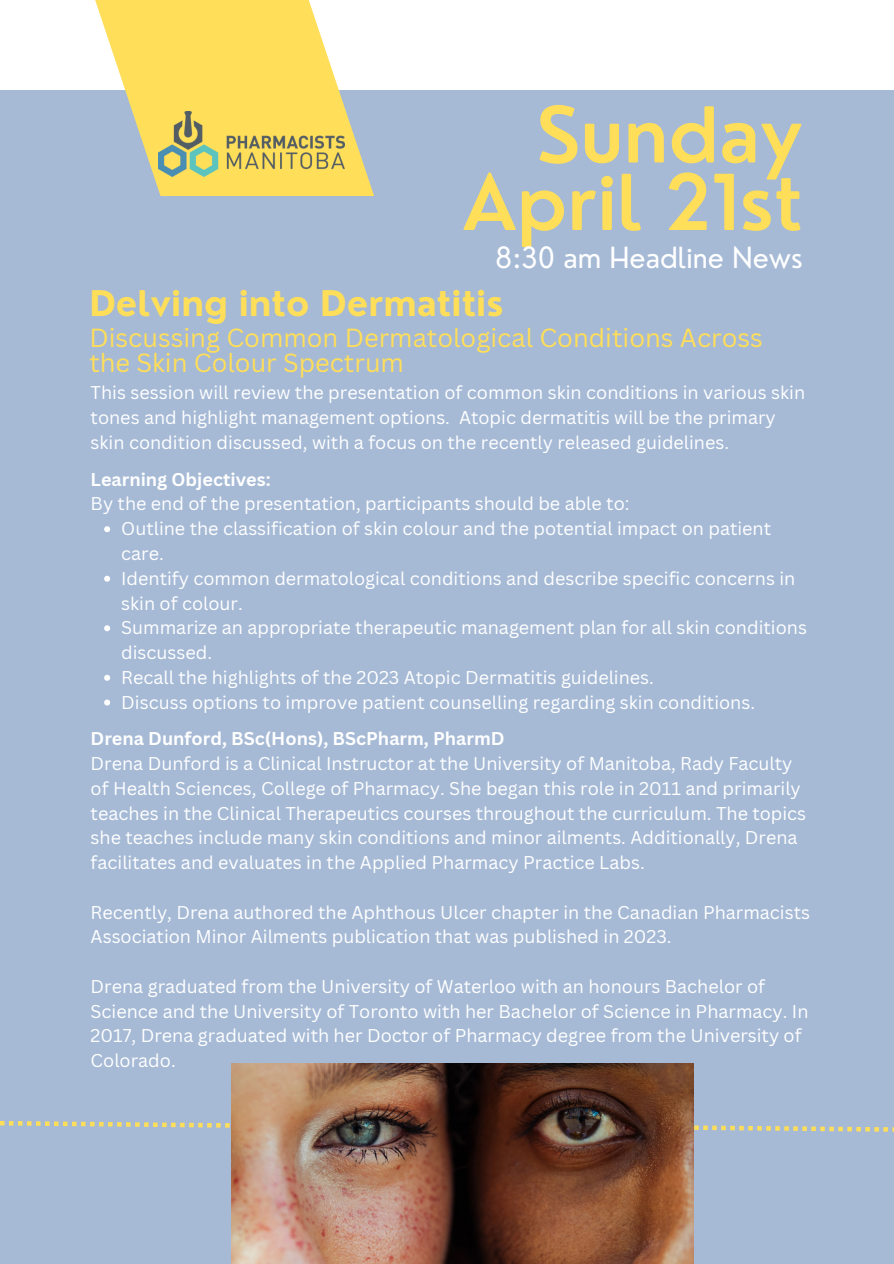
<style>
.page{position:relative;width:894px;height:1264px;background:#fff}
.page>*{position:absolute;margin:0;border:0;box-sizing:border-box;transform-origin:0 0}
.t1{font:600 75px/67.5px "Nourd";color:#ffde59;text-align:right}
.t2{font:700 34.5px "Nourd";color:#ffde59}
.t3{font:28.5px "Nourd";color:#fff}
.t4{font:25.5px/24.8px "Canva Sans";color:#ffde59}
.t5{font:18px/24.8px "Canva Sans";color:#fff}
.t6{font:700 18px "Canva Sans";color:#fff}
</style>
<div class="page">
<div style="left:0;top:0;width:893px;height:1263px;background:#a6bad6"></div>
<div style="left:0;top:0;width:893px;height:89px;background:#fff"></div>
<svg style="left:90px;top:0;width:284px;height:196px;fill:#ffde59"></svg>
<img style="left:158px;top:111px;width:186px;height:65px">
<img style="left:232px;top:1063px;width:461px;height:200px">
<svg style="left:104px;top:526px;width:6px;height:6px"></svg>
<svg style="left:104px;top:575px;width:6px;height:6px"></svg>
<svg style="left:104px;top:625px;width:6px;height:6px"></svg>
<svg style="left:104px;top:674px;width:6px;height:6px"></svg>
<svg style="left:104px;top:699px;width:6px;height:6px"></svg>
<svg style="left:0;top:1121px;width:229px;height:6px"></svg>
<svg style="left:694px;top:1125px;width:199px;height:7px"></svg>
<h1 class="t1" style="left:462px;top:101px;width:342px">Sunday<br>April 21st</h1>
<p class="t3" style="left:495px;top:240px;width:309px">8:30 am Headline News</p>
<h2 class="t2" style="left:89px;top:281px;width:415px">Delving into Dermatitis</h2>
<p class="t4" style="left:89px;top:325px;width:675px">Discussing Common Dermatological Conditions Across the Skin Colour Spectrum</p>
<h4 class="t5" style="left:91px;top:380px;width:716px">This session will review the presentation of common skin conditions in various skin tones and highlight management options. Atopic dermatitis will be the primary skin condition discussed, with a focus on the recently released guidelines.</h4>
<p class="t6" style="left:91px;top:466px;width:181px">Learning Objectives:</p>
<p class="t5" style="left:91px;top:491px;width:540px">By the end of the presentation, participants should be able to:</p>
<p class="t5" style="left:121px;top:516px;width:651px">Outline the classification of skin colour and the potential impact on patient care.</p>
<p class="t5" style="left:121px;top:565px;width:675px">Identify common dermatological conditions and describe specific concerns in skin of colour.</p>
<p class="t5" style="left:121px;top:615px;width:687px">Summarize an appropriate therapeutic management plan for all skin conditions discussed.</p>
<p class="t5" style="left:121px;top:664px;width:534px">Recall the highlights of the 2023 Atopic Dermatitis guidelines.</p>
<p class="t5" style="left:121px;top:689px;width:635px">Discuss options to improve patient counselling regarding skin conditions.</p>
<p class="t6" style="left:91px;top:726px;width:415px">Drena Dunford, BSc(Hons), BScPharm, PharmD</p>
<p class="t5" style="left:91px;top:750px;width:717px">Drena Dunford is a Clinical Instructor at the University of Manitoba, Rady Faculty of Health Sciences, College of Pharmacy. She began this role in 2011 and primarily teaches in the Clinical Therapeutics courses throughout the curriculum. The topics she teaches include many skin conditions and minor ailments. Additionally, Drena facilitates and evaluates in the Applied Pharmacy Practice Labs.</p>
<p class="t5" style="left:91px;top:899px;width:720px">Recently, Drena authored the Aphthous Ulcer chapter in the Canadian Pharmacists<br>Association Minor Ailments publication that was published in 2023.</p>
<p class="t5" style="left:91px;top:973px;width:719px">Drena graduated from the University of Waterloo with an honours Bachelor of Science and the University of Toronto with her Bachelor of Science in Pharmacy. In 2017, Drena graduated with her Doctor of Pharmacy degree from the University of Colorado.</p>
</div>
